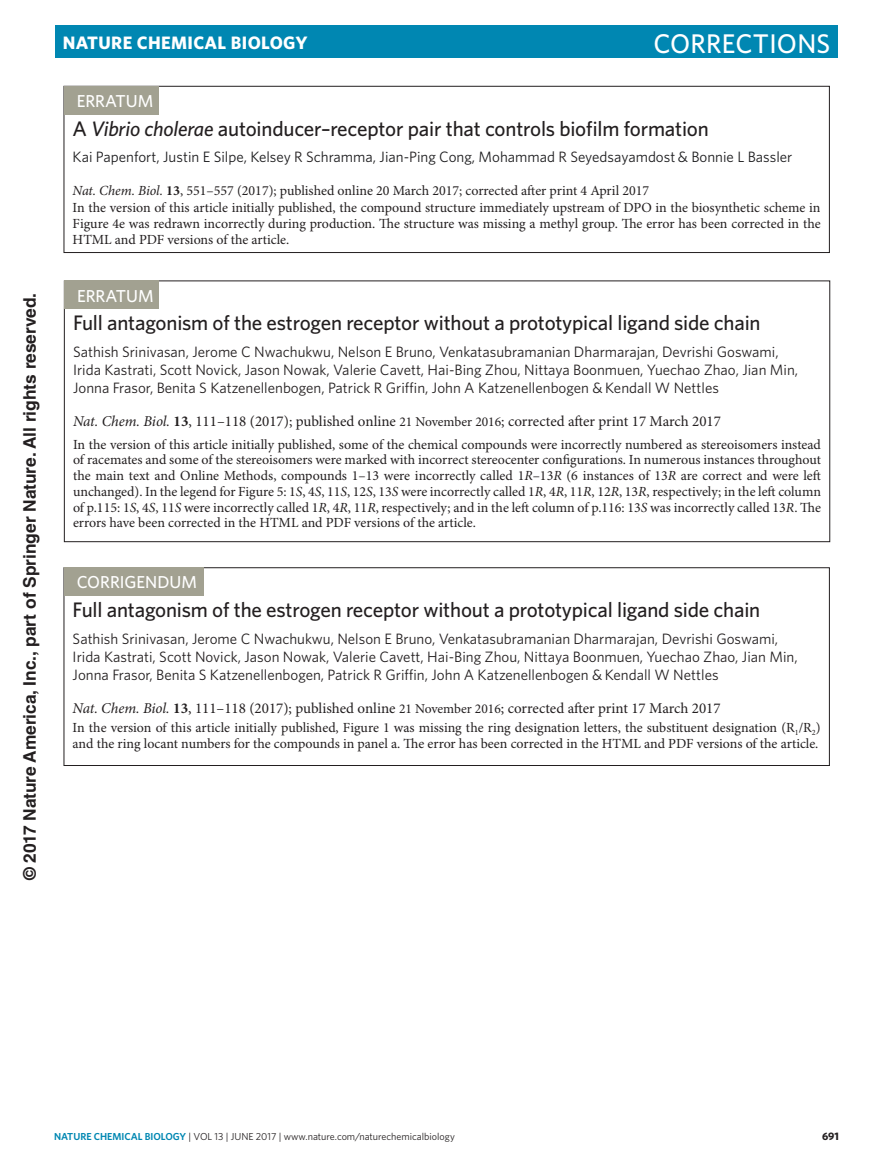
<style>
.page{position:relative;width:893px;height:1174px;background:#fff}
.page>*{position:absolute;margin:0;border:0;box-sizing:border-box;transform-origin:0 0}
.t1{font:500 27px "Whitney";letter-spacing:.01em;color:#fff}
.t2{font:500 21px "Whitney";letter-spacing:-.01em;color:#231f20}
.t3{font:700 18px "Whitney";letter-spacing:.02em;color:#fff}
.t4{font:700 17.4px "Helvetica LT Std";color:#231f20}
.t5{font:500 17.25px "Whitney";color:#fff}
.t6{font:15px/18px "Whitney";color:#231f20}
.t7{font:15px "Minion Pro";color:#231f20}
.t8{font:15px "Whitney";color:#1d1d1f}
.t9{font:13.95px/15.8px "Minion Pro";color:#231f20}
.t10{font:700 10.8px "Whitney";color:#231f20}
.t11{font:10.2px "Whitney";color:#231f20}
.s1{font-style:italic}
.s2{color:#231f20}
.s3{font-weight:700}
.s4{font-size:13.5px}
.s5{font-weight:600;color:#0087b2}
</style>
<div class="page">
<div style="left:55px;top:25px;width:783px;height:33px;background:#0087b2"></div>
<div style="left:64px;top:86px;width:766px;height:167px;border:1px solid #231f20"></div>
<div style="left:64px;top:86px;width:95px;height:28px;background:#a2a191"></div>
<div style="left:64px;top:567px;width:766px;height:198px;border:1px solid #231f20"></div>
<div style="left:64px;top:567px;width:139px;height:28px;background:#a2a191"></div>
<div style="left:64px;top:281px;width:95px;height:28px;background:#a2a191"></div>
<p class="t4" style="left:19px;top:880px;width:589px;rotate:-90deg">© 2017 Nature America, Inc., part of Springer Nature. All rights reserved.</p>
<p class="t3" style="left:63px;top:31px;width:246px">NATURE CHEMICAL BIOLOGY</p>
<h1 class="t1" style="left:653px;top:25px;width:179px">CORRECTIONS</h1>
<p class="t5" style="left:77px;top:90px;width:78px">ERRATUM</p>
<h2 class="t2" style="left:73px;top:115px;width:638px">A <span class="s1">Vibrio cholerae</span> autoinducer–receptor pair that controls biofilm formation</h2>
<p class="t8" style="left:73px;top:147px;width:721px">Kai Papenfort, Justin E Silpe, Kelsey <span class="s2">R S</span>chramma, Jian-<span class="s2">P</span>ing Cong, Mohammad <span class="s2">R S</span>eyedsayamdost &amp; Bonnie L Bassler</p>
<p class="t9" style="left:73px;top:182px;width:749px;line-height:17.2px"><span class="s1">Nat. Chem. Biol.</span> <span class="s3">13</span>, 551–557 (2017); published online 20 March 2017; corrected after print 4 April 2017<br>In the version of this article initially published, the compound structure immediately upstream of DPO in the biosynthetic scheme in</p>
<p class="t9" style="left:73px;top:216px;width:749px">Figure 4e was redrawn incorrectly during production. The structure was missing a methyl group. The error has been corrected in the<br>HTML and PDF versions of the article.</p>
<p class="t5" style="left:77px;top:284px;width:78px">ERRATUM</p>
<h2 class="t2" style="left:73px;top:309px;width:689px">Full antagonism of the estrogen receptor without a prototypical ligand side chain</h2>
<p class="t6" style="left:73px;top:342px;width:727px">Sathish Srinivasan, Jerome C Nwachukwu, Nelson E Bruno, Venkatasubramanian Dharmarajan, Devrishi Goswami,<br>Irida Kastrati, Scott Novick, Jason Nowak, Valerie Cavett, Hai-Bing Zhou, Nittaya Boonmuen, Yuechao Zhao, Jian Min,<br>Jonna Frasor, Benita S Katzenellenbogen, Patrick R Griffin, John A Katzenellenbogen &amp; Kendall W Nettles</p>
<p class="t7" style="left:73px;top:412px;width:649px"><span class="s1">Nat. Chem. Biol.</span> <span class="s3">13</span>, 111–118 (2017); published online <span class="s4">21 November 2016</span>; corrected after print 17 March 2017</p>
<p class="t9" style="left:73px;top:437px;width:749px;text-align:justify">In the version of this article initially published, some of the chemical compounds were incorrectly numbered as stereoisomers instead of racemates and some of the stereoisomers were marked with incorrect stereocenter configurations. In numerous instances throughout the main text and Online Methods, compounds 1–13 were incorrectly called 1<span class="s1">R</span>–13<span class="s1">R</span> (6 instances of 13<span class="s1">R</span> are correct and were left unchanged). In the legend for Figure 5: 1<span class="s1">S</span>, 4<span class="s1">S</span>, 11<span class="s1">S</span>, 12<span class="s1">S</span>, 13<span class="s1">S</span> were incorrectly called 1<span class="s1">R</span>, 4<span class="s1">R</span>, 11<span class="s1">R</span>, 12<span class="s1">R</span>, 13<span class="s1">R</span>, respectively; in the left column of p.115: 1<span class="s1">S</span>, 4<span class="s1">S</span>, 11<span class="s1">S</span> were incorrectly called 1<span class="s1">R</span>, 4<span class="s1">R</span>, 11<span class="s1">R</span>, respectively; and in the left column of p.116: 13<span class="s1">S</span> was incorrectly called 13<span class="s1">R</span>. The errors have been corrected in the HTML and PDF versions of the article.</p>
<p class="t5" style="left:77px;top:571px;width:122px">CORRIGENDUM</p>
<h2 class="t2" style="left:73px;top:596px;width:689px">Full antagonism of the estrogen receptor without a prototypical ligand side chain</h2>
<p class="t6" style="left:73px;top:629px;width:727px">Sathish Srinivasan, Jerome C Nwachukwu, Nelson E Bruno, Venkatasubramanian Dharmarajan, Devrishi Goswami,<br>Irida Kastrati, Scott Novick, Jason Nowak, Valerie Cavett, Hai-Bing Zhou, Nittaya Boonmuen, Yuechao Zhao, Jian Min,<br>Jonna Frasor, Benita S Katzenellenbogen, Patrick R Griffin, John A Katzenellenbogen &amp; Kendall W Nettles</p>
<p class="t7" style="left:73px;top:699px;width:649px"><span class="s1">Nat. Chem. Biol.</span> <span class="s3">13</span>, 111–118 (2017); published online <span class="s4">21 November 2016</span>; corrected after print 17 March 2017</p>
<p class="t9" style="left:73px;top:720px;width:749px">In the version of this article initially published, Figure 1 was missing the ring designation letters, the substituent designation (R<sub>1</sub>/R<sub>2</sub>) and the ring locant numbers for the compounds in panel a. The error has been corrected in the HTML and PDF versions of the article.</p>
<p class="t11" style="left:54px;top:1129px;width:402px"><span class="s5">NATURE CHEMICAL BIOLOGY</span> | VOL 13 | JUNE 2017 | www.nature.com/naturechemicalbiology</p>
<p class="t10" style="left:822px;top:1129px;width:18px">691</p>
</div>
